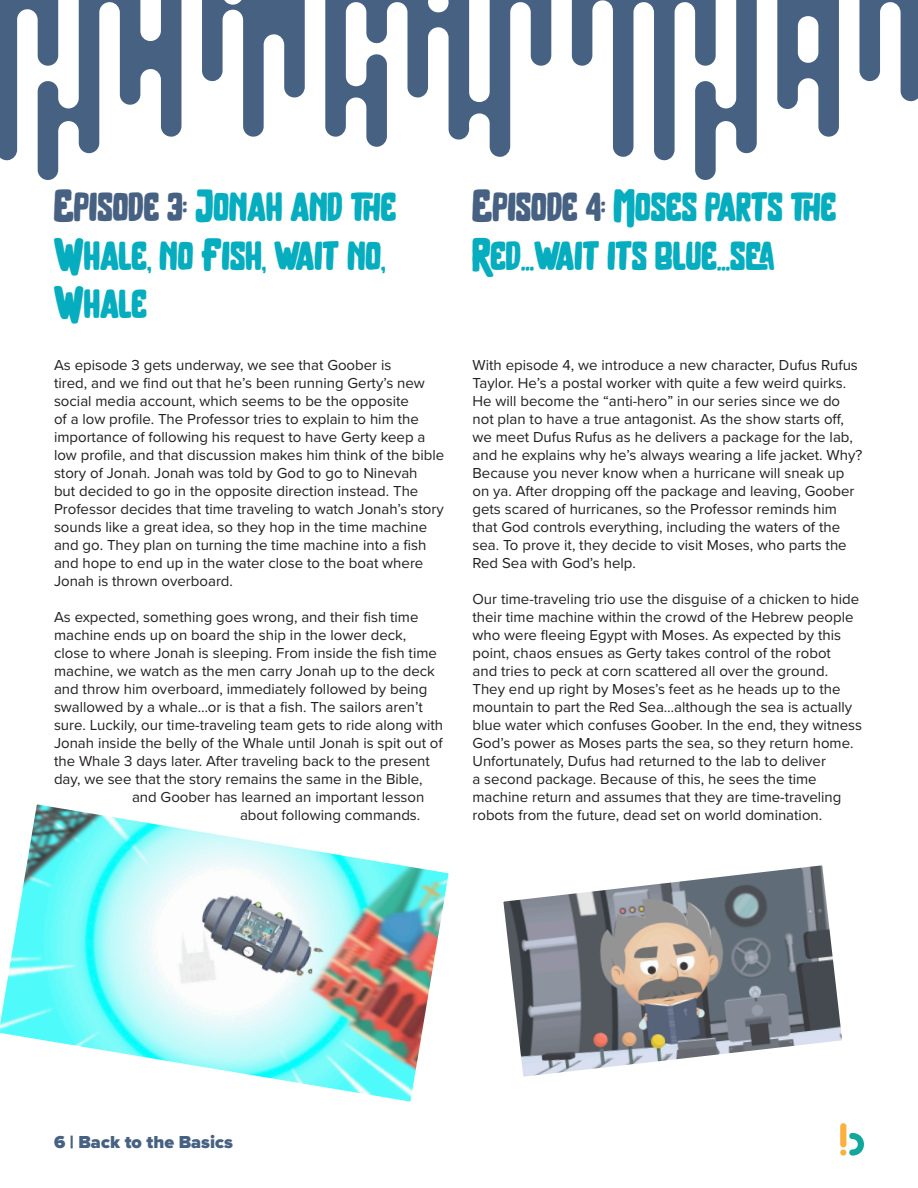
<style>
.page{position:relative;width:918px;height:1188px;background:#fff}
.page>*{position:absolute;margin:0;border:0;box-sizing:border-box;transform-origin:0 0}
.Paragraph_Style_1{font:700 40.5px/48.6px "BROTHER";color:#05adbf}
.t1{font:900 18px "Proxima Nova";color:#476182}
.t2{font:15px/18px "Proxima Nova";color:#231f20}
.s1{color:#476182}
</style>
<div class="page">
<svg style="left:840px;top:1123px;width:24px;height:33px"></svg>
<svg style="left:0;top:0;width:918px;height:180px"></svg>
<svg style="left:0;top:804px;width:449px;height:298px"></svg>
<svg style="left:503px;top:865px;width:339px;height:212px"></svg>
<p class="Paragraph_Style_1" style="left:54px;top:181px;width:344px"><span class="s1">Episode 3:</span> Jonah and the<br>Whale, no Fish, wait no,<br>Whale</p>
<p class="Paragraph_Style_1" style="left:472px;top:181px;width:366px"><span class="s1">Episode 4:</span> Moses parts the<br>Red...wait its blue...sea</p>
<p class="t2" style="left:54px;top:356px;width:392px">As episode 3 gets underway, we see that Goober is<br>tired, and we find out that he’s been running Gerty’s new social media account, which seems to be the opposite<br>of a low profile. The Professor tries to explain to him the importance of following his request to have Gerty keep a low profile, and that discussion makes him think of the bible story of Jonah. Jonah was told by God to go to Ninevah<br>but decided to go in the opposite direction instead. The Professor decides that time traveling to watch Jonah’s story sounds like a great idea, so they hop in the time machine and go. They plan on turning the time machine into a fish and hope to end up in the water close to the boat where Jonah is thrown overboard.</p>
<p class="t2" style="left:54px;top:608px;width:366px">As expected, something goes wrong, and their fish time</p>
<p class="t2" style="left:54px;top:626px;width:354px">machine ends up on board the ship in the lower deck,</p>
<p class="t2" style="left:54px;top:644px;width:385px">close to where Jonah is sleeping. From inside the fish time</p>
<p class="t2" style="left:54px;top:662px;width:383px">machine, we watch as the men carry Jonah up to the deck</p>
<p class="t2" style="left:54px;top:680px;width:375px">and throw him overboard, immediately followed by being</p>
<p class="t2" style="left:54px;top:698px;width:370px">swallowed by a whale…or is that a fish. The sailors aren’t</p>
<p class="t2" style="left:54px;top:716px;width:391px">sure. Luckily, our time-traveling team gets to ride along with</p>
<p class="t2" style="left:54px;top:734px;width:390px">Jonah inside the belly of the Whale until Jonah is spit out of</p>
<p class="t2" style="left:54px;top:752px;width:377px">the Whale 3 days later. After traveling back to the present</p>
<p class="t2" style="left:54px;top:770px;width:370px">day, we see that the story remains the same in the Bible,</p>
<p class="t2" style="left:132px;top:788px;width:294px">and Goober has learned an important lesson</p>
<p class="t2" style="left:240px;top:806px;width:182px">about following commands.</p>
<p class="t2" style="left:472px;top:356px;width:391px">With episode 4, we introduce a new character, Dufus Rufus Taylor. He’s a postal worker with quite a few weird quirks.<br>He will become the “anti-hero” in our series since we do not plan to have a true antagonist. As the show starts off, we meet Dufus Rufus as he delivers a package for the lab, and he explains why he’s always wearing a life jacket. Why?<br>Because you never know when a hurricane will sneak up on ya. After dropping off the package and leaving, Goober gets scared of hurricanes, so the Professor reminds him that God controls everything, including the waters of the sea. To prove it, they decide to visit Moses, who parts the Red Sea with God’s help.</p>
<p class="t2" style="left:472px;top:590px;width:391px">Our time-traveling trio use the disguise of a chicken to hide their time machine within the crowd of the Hebrew people who were fleeing Egypt with Moses. As expected by this point, chaos ensues as Gerty takes control of the robot<br>and tries to peck at corn scattered all over the ground.<br>They end up right by Moses’s feet as he heads up to the mountain to part the Red Sea…although the sea is actually blue water which confuses Goober. In the end, they witness God’s power as Moses parts the sea, so they return home.<br>Unfortunately, Dufus had returned to the lab to deliver<br>a second package. Because of this, he sees the time machine return and assumes that they are time-traveling robots from the future, dead set on world domination.</p>
<p class="t1" style="left:54px;top:1129px;width:181px">6 | Back to the Basics</p>
</div>
